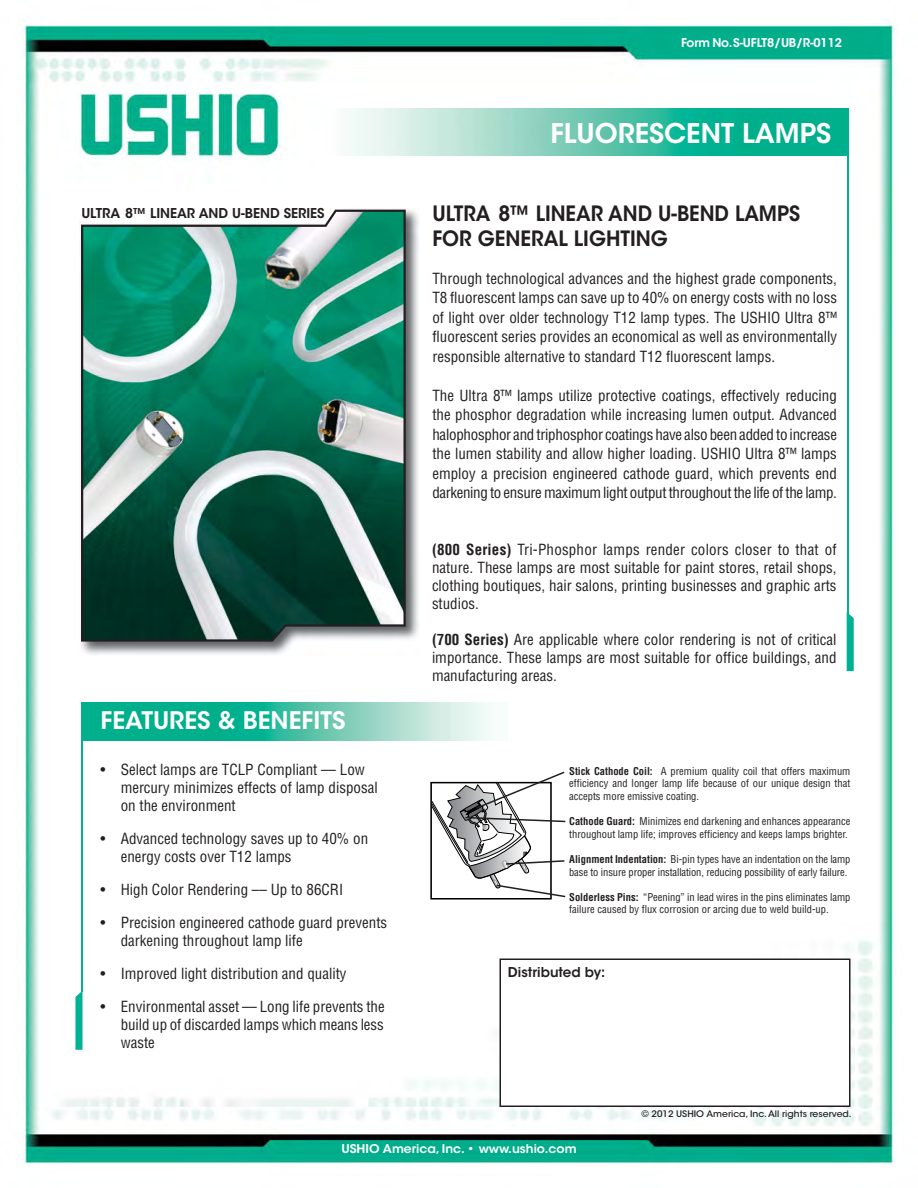
<style>
.page{position:relative;width:918px;height:1188px;background:#fff}
.page>*{position:absolute;margin:0;border:0;box-sizing:border-box;transform-origin:0 0}
.t1{font:600 27px "ITC Avant Garde Std";color:#fff}
.t2{font:600 24px "ITC Avant Garde Std";color:#fff}
.t3{font:600 21px/25.2px "ITC Avant Garde Std";color:#231f20;scale:.94 1}
.t4{font:condensed 15px/18px "Helvetica LT Std";color:#231f20;text-align:justify}
.t5{font:600 13.5px "ITC Avant Garde Std";color:#231f20}
.t6{font:600 12px "ITC Avant Garde Std";color:#fff}
.t7{font:condensed 10.5px/12.6px "Helvetica LT Std";color:#231f20}
.t8{font:500 9px "ITC Avant Garde Std";color:#231f20}
.s1{font-weight:700}
</style>
<div class="page">
<img style="left:23px;top:24px;width:872px;height:1141px">
<svg style="left:500px;top:958px;width:350px;height:149px"></svg>
<svg style="left:430px;top:782px;width:122px;height:118px"></svg>
<svg style="left:431px;top:772px;width:134px;height:125px"></svg>
<img style="left:79px;top:208px;width:341px;height:448px">
<img style="left:82px;top:208px;width:242px;height:2px">
<svg style="left:81px;top:210px;width:325px;height:432px;background:#3e8574"></svg>
<img style="left:325px;top:108px;width:523px;height:48px">
<hr style="left:847px;top:111px;width:2px;height:510px;background:#00b193">
<svg style="left:847px;top:612px;width:7px;height:59px"></svg>
<img style="left:81px;top:703px;width:427px;height:38px">
<hr style="left:81px;top:738px;width:1px;height:254px;background:#00b193">
<svg style="left:75px;top:991px;width:7px;height:59px"></svg>
<p class="t6" style="left:681px;top:38px;width:162px">Form No. S-UFLT8/UB/R-0112</p>
<p class="t5" style="left:81px;top:208px;width:245px">ULTRA 8™ LINEAR AND U-BEND SERIES</p>
<h2 class="t2" style="left:101px;top:710px;width:246px">FEATURES &amp; BENEFITS</h2>
<p class="t4" style="left:121px;top:762px;width:258px;text-align:left;text-indent:-20px">• Select lamps are TCLP Compliant –– Low mercury minimizes effects of lamp disposal on the environment</p>
<p class="t4" style="left:121px;top:831px;width:249px;text-indent:-20px">• Advanced technology saves up to 40% on energy costs over T12 lamps</p>
<p class="t4" style="left:101px;top:882px;width:244px">• High Color Rendering –– Up to 86CRI</p>
<p class="t4" style="left:121px;top:915px;width:268px;text-indent:-20px">• Precision engineered cathode guard prevents darkening throughout lamp life</p>
<p class="t4" style="left:101px;top:966px;width:248px">• Improved light distribution and quality</p>
<p class="t4" style="left:121px;top:999px;width:266px;text-indent:-20px">• Environmental asset –– Long life prevents the build up of discarded lamps which means less waste</p>
<h1 class="t1" style="left:550px;top:122px;width:282px">FLUORESCENT LAMPS</h1>
<h3 class="t3" style="left:432px;top:203px;width:393px">ULTRA 8™ LINEAR AND U-BEND LAMPS<br>FOR GENERAL LIGHTING</h3>
<p class="t4" style="left:432px;top:270px;width:406px;line-height:19.5px">Through technological advances and the highest grade components, T8 fluorescent lamps can save up to 40% on energy costs with no loss of light over older technology T12 lamp types. The USHIO Ultra 8™ fluorescent series provides an economical as well as environmentally responsible alternative to standard T12 fluorescent lamps.</p>
<p class="t4" style="left:432px;top:387px;width:406px;line-height:19.5px">The Ultra 8™ lamps utilize protective coatings, effectively reducing the phosphor degradation while increasing lumen output. Advanced halophosphor and triphosphor coatings have also been added to increase the lumen stability and allow higher loading. USHIO Ultra 8™ lamps employ a precision engineered cathode guard, which prevents end darkening to ensure maximum light output throughout the life of the lamp.</p>
<p class="t4" style="left:432px;top:541px;width:406px"><span class="s1">(800 Series)</span> Tri-Phosphor lamps render colors closer to that of nature. These lamps are most suitable for paint stores, retail shops, clothing boutiques, hair salons, printing businesses and graphic arts studios.</p>
<p class="t4" style="left:432px;top:631px;width:406px"><span class="s1">(700 Series)</span> Are applicable where color rendering is not of critical importance. These lamps are most suitable for office buildings, and manufacturing areas.</p>
<p class="t7" style="left:569px;top:766px;width:283px;text-align:justify"><span class="s1">Stick Cathode Coil:</span> A premium quality coil that offers maximum efficiency and longer lamp life because of our unique design that accepts more emissive coating.</p>
<p class="t7" style="left:569px;top:816px;width:283px"><span class="s1">Cathode Guard:</span> Minimizes end darkening and enhances appearance throughout lamp life; improves efficiency and keeps lamps brighter.</p>
<p class="t7" style="left:569px;top:854px;width:283px"><span class="s1">Alignment Indentation:</span> Bi-pin types have an indentation on the lamp base to insure proper installation, reducing possibility of early failure.</p>
<p class="t7" style="left:569px;top:892px;width:283px"><span class="s1">Solderless Pins:</span> “Peening” in lead wires in the pins eliminates lamp failure caused by flux corrosion or arcing due to weld build-up.</p>
<p class="t5" style="left:508px;top:966px;width:99px">Distributed by:</p>
<p class="t8" style="left:641px;top:1110px;width:212px">© 2012 USHIO America, Inc. All rights reserved.</p>
<p class="t6" style="left:341px;top:1144px;width:237px">USHIO America, Inc. • www.ushio.com</p>
</div>
